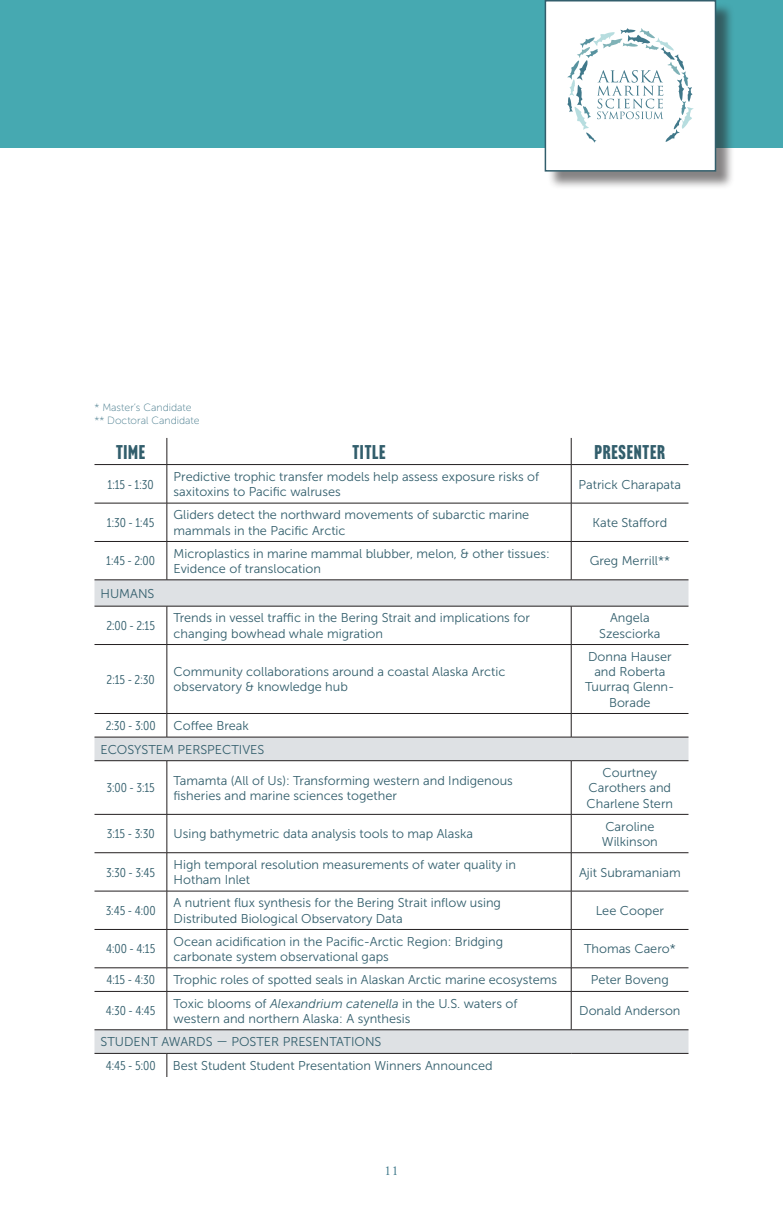
<style>
.page{position:relative;width:783px;height:1215px;background:#fff}
.page>*{position:absolute;margin:0;border:0;box-sizing:border-box;transform-origin:0 0}
.t1{font:19.5px "Headline Gothic ATF";letter-spacing:.04em;color:#325e6c}
.t2{font:13.5px "Adobe Garamond Pro";color:#40798b}
.t3{font:12.75px/15.3px "Museo Sans 300";color:#325e6c}
.t4{font:12.75px "Museo Sans Cond 300";color:#325e6c}
.t5{font:10.5px/12.6px "Museo Sans 100";color:#43788a}
.s1{font-style:italic}
</style>
<div class="page">
<svg style="left:94px;top:581px;width:594px;height:472px"></svg>
<hr style="left:167px;top:465px;width:1px;height:38px;background:#231f20">
<hr style="left:571px;top:465px;width:1px;height:38px;background:#231f20">
<hr style="left:94px;top:503px;width:73px;height:1px;background:#231f20">
<hr style="left:167px;top:503px;width:404px;height:1px;background:#231f20">
<hr style="left:167px;top:503px;width:1px;height:38px;background:#231f20">
<hr style="left:571px;top:503px;width:118px;height:1px;background:#231f20">
<hr style="left:571px;top:503px;width:1px;height:38px;background:#231f20">
<hr style="left:94px;top:541px;width:73px;height:1px;background:#231f20">
<hr style="left:167px;top:541px;width:404px;height:1px;background:#231f20">
<hr style="left:167px;top:542px;width:1px;height:38px;background:#231f20">
<hr style="left:571px;top:541px;width:118px;height:1px;background:#231f20">
<hr style="left:571px;top:542px;width:1px;height:38px;background:#231f20">
<hr style="left:94px;top:580px;width:73px;height:1px;background:#231f20">
<hr style="left:167px;top:580px;width:404px;height:1px;background:#231f20">
<hr style="left:571px;top:580px;width:118px;height:1px;background:#231f20">
<hr style="left:94px;top:606px;width:73px;height:1px;background:#231f20">
<hr style="left:167px;top:606px;width:404px;height:1px;background:#231f20">
<hr style="left:167px;top:606px;width:1px;height:38px;background:#231f20">
<hr style="left:571px;top:606px;width:118px;height:1px;background:#231f20">
<hr style="left:571px;top:606px;width:1px;height:38px;background:#231f20">
<hr style="left:94px;top:644px;width:73px;height:1px;background:#231f20">
<hr style="left:167px;top:644px;width:404px;height:1px;background:#231f20">
<hr style="left:167px;top:645px;width:1px;height:68px;background:#231f20">
<hr style="left:571px;top:644px;width:118px;height:1px;background:#231f20">
<hr style="left:571px;top:645px;width:1px;height:68px;background:#231f20">
<hr style="left:94px;top:713px;width:73px;height:1px;background:#231f20">
<hr style="left:167px;top:713px;width:404px;height:1px;background:#231f20">
<svg style="left:167px;top:714px;width:1px;height:23px"></svg>
<hr style="left:571px;top:713px;width:118px;height:1px;background:#231f20">
<svg style="left:571px;top:714px;width:1px;height:23px"></svg>
<hr style="left:94px;top:737px;width:73px;height:1px;background:#231f20">
<hr style="left:167px;top:737px;width:404px;height:1px;background:#231f20">
<hr style="left:571px;top:737px;width:118px;height:1px;background:#231f20">
<hr style="left:94px;top:760px;width:73px;height:1px;background:#231f20">
<hr style="left:167px;top:760px;width:404px;height:1px;background:#231f20">
<hr style="left:167px;top:761px;width:1px;height:53px;background:#231f20">
<hr style="left:571px;top:760px;width:118px;height:1px;background:#231f20">
<hr style="left:571px;top:761px;width:1px;height:53px;background:#231f20">
<hr style="left:94px;top:814px;width:73px;height:1px;background:#231f20">
<hr style="left:167px;top:814px;width:404px;height:1px;background:#231f20">
<hr style="left:167px;top:815px;width:1px;height:38px;background:#231f20">
<hr style="left:571px;top:814px;width:118px;height:1px;background:#231f20">
<hr style="left:571px;top:815px;width:1px;height:38px;background:#231f20">
<hr style="left:94px;top:852px;width:73px;height:1px;background:#231f20">
<hr style="left:167px;top:852px;width:404px;height:1px;background:#231f20">
<hr style="left:167px;top:853px;width:1px;height:38px;background:#231f20">
<hr style="left:571px;top:852px;width:118px;height:1px;background:#231f20">
<hr style="left:571px;top:853px;width:1px;height:38px;background:#231f20">
<hr style="left:94px;top:891px;width:73px;height:1px;background:#231f20">
<hr style="left:167px;top:891px;width:404px;height:1px;background:#231f20">
<hr style="left:167px;top:891px;width:1px;height:38px;background:#231f20">
<hr style="left:571px;top:891px;width:118px;height:1px;background:#231f20">
<hr style="left:571px;top:891px;width:1px;height:38px;background:#231f20">
<hr style="left:94px;top:929px;width:73px;height:1px;background:#231f20">
<hr style="left:167px;top:929px;width:404px;height:1px;background:#231f20">
<hr style="left:167px;top:930px;width:1px;height:38px;background:#231f20">
<hr style="left:571px;top:929px;width:118px;height:1px;background:#231f20">
<hr style="left:571px;top:930px;width:1px;height:38px;background:#231f20">
<hr style="left:94px;top:968px;width:73px;height:1px;background:#231f20">
<hr style="left:167px;top:968px;width:404px;height:1px;background:#231f20">
<svg style="left:167px;top:968px;width:1px;height:23px"></svg>
<hr style="left:571px;top:968px;width:118px;height:1px;background:#231f20">
<svg style="left:571px;top:968px;width:1px;height:23px"></svg>
<hr style="left:94px;top:991px;width:73px;height:1px;background:#231f20">
<hr style="left:167px;top:991px;width:404px;height:1px;background:#231f20">
<hr style="left:571px;top:991px;width:118px;height:1px;background:#231f20">
<svg style="left:167px;top:438px;width:1px;height:26px"></svg>
<hr style="left:94px;top:464px;width:73px;height:1px;background:#231f20">
<hr style="left:167px;top:464px;width:404px;height:1px;background:#231f20">
<hr style="left:167px;top:992px;width:1px;height:38px;background:#231f20">
<svg style="left:167px;top:1054px;width:1px;height:23px"></svg>
<hr style="left:94px;top:1053px;width:73px;height:1px;background:#231f20">
<hr style="left:167px;top:1053px;width:404px;height:1px;background:#231f20">
<hr style="left:571px;top:1053px;width:118px;height:1px;background:#231f20">
<hr style="left:94px;top:1030px;width:73px;height:1px;background:#231f20">
<hr style="left:167px;top:1030px;width:404px;height:1px;background:#231f20">
<hr style="left:571px;top:1030px;width:118px;height:1px;background:#231f20">
<hr style="left:571px;top:992px;width:1px;height:38px;background:#231f20">
<svg style="left:571px;top:438px;width:1px;height:26px"></svg>
<hr style="left:571px;top:464px;width:118px;height:1px;background:#231f20">
<div style="left:0;top:0;width:783px;height:148px;background:#46a9b1"></div>
<div style="left:547px;top:2px;width:188px;height:188px;background:#231f20;opacity:.55"></div>
<div style="left:545px;top:1px;width:171px;height:170px;background:#fff"></div>
<svg style="left:567px;top:28px;width:127px;height:115px"></svg>
<div style="left:545px;top:0;width:171px;height:172px;border:2px solid #325e6c"></div>
<p class="t5" style="left:94px;top:402px;width:107px">* Master’s Candidate ** Doctoral Candidate</p>
<h1 class="t1" style="left:116px;top:440px;width:31px">TIME</h1>
<h1 class="t1" style="left:352px;top:440px;width:35px">TITLE</h1>
<h1 class="t1" style="left:595px;top:440px;width:72px">PRESENTER</h1>
<p class="t4" style="left:108px;top:477px;width:48px">1:15 - 1:30</p>
<p class="t3" style="left:174px;top:469px;width:367px">Predictive trophic transfer models help assess exposure risks of saxitoxins to Pacific walruses</p>
<p class="t3" style="left:579px;top:477px;width:104px">Patrick Charapata</p>
<p class="t4" style="left:107px;top:516px;width:49px">1:30 - 1:45</p>
<p class="t3" style="left:174px;top:507px;width:357px">Gliders detect the northward movements of subarctic marine mammals in the Pacific Arctic</p>
<p class="t3" style="left:592px;top:515px;width:76px">Kate Stafford</p>
<p class="t4" style="left:106px;top:554px;width:50px">1:45 - 2:00</p>
<p class="t3" style="left:174px;top:546px;width:378px">Microplastics in marine mammal blubber, melon, &amp; other tissues:<br>Evidence of translocation</p>
<p class="t3" style="left:590px;top:554px;width:82px">Greg Merrill**</p>
<p class="t3" style="left:101px;top:586px;width:55px">HUMANS</p>
<p class="t4" style="left:106px;top:619px;width:50px">2:00 - 2:15</p>
<p class="t3" style="left:174px;top:611px;width:358px">Trends in vessel traffic in the Bering Strait and implications for changing bowhead whale migration</p>
<p class="t3" style="left:599px;top:611px;width:63px;text-align:center">Angela<br>Szesciorka</p>
<p class="t4" style="left:107px;top:673px;width:50px">2:15 - 2:30</p>
<p class="t3" style="left:174px;top:664px;width:333px">Community collaborations around a coastal Alaska Arctic observatory &amp; knowledge hub</p>
<p class="t3" style="left:585px;top:649px;width:91px;text-align:center">Donna Hauser and Roberta<br>Tuurraq Glenn-<br>Borade</p>
<p class="t3" style="left:101px;top:714px;width:165px;line-height:23.5px;text-indent:73px">Coffee Break<br>ECOSYSTEM PERSPECTIVES</p>
<p class="t4" style="left:106px;top:781px;width:50px">3:00 - 3:15</p>
<p class="t3" style="left:174px;top:773px;width:341px">Tamamta (All of Us): Transforming western and Indigenous fisheries and marine sciences together</p>
<p class="t3" style="left:587px;top:765px;width:88px;text-align:center">Courtney<br>Carothers and<br>Charlene Stern</p>
<p class="t4" style="left:107px;top:827px;width:49px">3:15 - 3:30</p>
<p class="t3" style="left:174px;top:826px;width:301px">Using bathymetric data analysis tools to map Alaska</p>
<p class="t3" style="left:602px;top:819px;width:57px">Caroline<br>Wilkinson</p>
<p class="t4" style="left:106px;top:865px;width:51px">3:30 - 3:45</p>
<p class="t3" style="left:174px;top:857px;width:344px">High temporal resolution measurements of water quality in<br>Hotham Inlet</p>
<p class="t3" style="left:579px;top:865px;width:103px">Ajit Subramaniam</p>
<p class="t4" style="left:106px;top:904px;width:52px">3:45 - 4:00</p>
<p class="t3" style="left:174px;top:895px;width:329px">A nutrient flux synthesis for the Bering Strait inflow using<br>Distributed Biological Observatory Data</p>
<p class="t3" style="left:596px;top:903px;width:70px">Lee Cooper</p>
<p class="t4" style="left:106px;top:942px;width:51px">4:00 - 4:15</p>
<p class="t3" style="left:174px;top:934px;width:331px">Ocean acidification in the Pacific-Arctic Region: Bridging carbonate system observational gaps</p>
<p class="t3" style="left:584px;top:941px;width:93px">Thomas Caero*</p>
<p class="t4" style="left:106px;top:973px;width:50px">4:15 - 4:30</p>
<p class="t3" style="left:174px;top:972px;width:385px">Trophic roles of spotted seals in Alaskan Arctic marine ecosystems</p>
<p class="t3" style="left:591px;top:972px;width:80px">Peter Boveng</p>
<p class="t4" style="left:106px;top:1004px;width:51px">4:30 - 4:45</p>
<p class="t3" style="left:174px;top:996px;width:345px">Toxic blooms of <span class="s1">Alexandrium catenella</span> in the U.S. waters of western and northern Alaska: A synthesis</p>
<p class="t3" style="left:579px;top:1003px;width:103px">Donald Anderson</p>
<p class="t3" style="left:101px;top:1034px;width:282px">STUDENT AWARDS — POSTER PRESENTATIONS</p>
<p class="t4" style="left:106px;top:1059px;width:52px">4:45 - 5:00</p>
<p class="t3" style="left:173px;top:1058px;width:321px">Best Student Student Presentation Winners Announced</p>
<p class="t4" style="left:106px;top:719px;width:52px">2:30 - 3:00</p>
<p class="t2" style="left:385px;top:1163px;width:15px">11</p>
</div>
